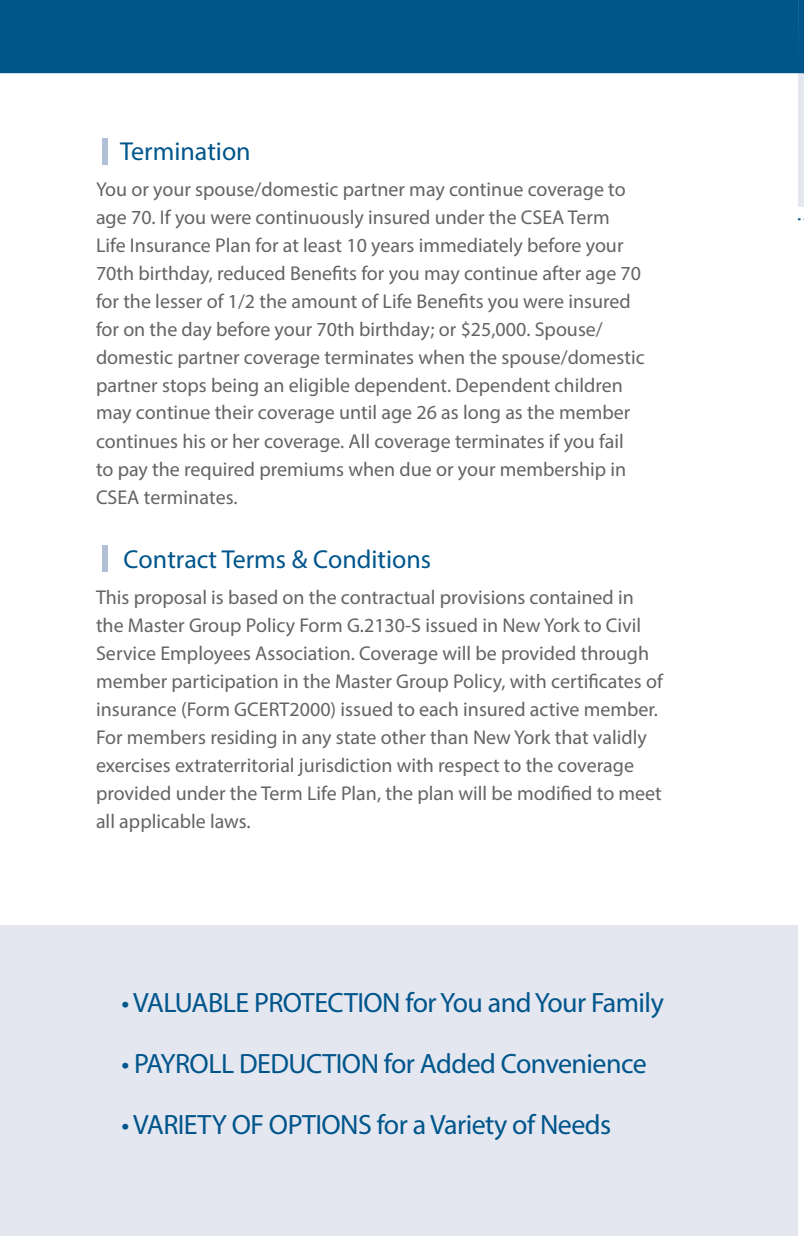
<style>
.page{position:relative;width:804px;height:1236px;background:#fff}
.page>*{position:absolute;margin:0;border:0;box-sizing:border-box;transform-origin:0 0}
.Subsubhead{font:28px "Myriad Pro";letter-spacing:-.02em;color:#00558b}
.Body_Copy{font:26px "Myriad Pro";color:#00558b}
.Body_Copy-2{font:20px/28px "Myriad Pro";color:#636466}
</style>
<div class="page">
<div style="left:102px;top:138px;width:6px;height:26px;background:#b1c0d7"></div>
<div style="left:102px;top:545px;width:6px;height:27px;background:#b1c0d7"></div>
<div style="left:0;top:0;width:798px;height:73px;background:#00558b"></div>
<div style="left:0;top:925px;width:798px;height:311px;background:#e4e7f0"></div>
<div style="left:798px;top:72px;width:6px;height:135px;background:#e4e7f0"></div>
<div style="left:798px;top:0;width:6px;height:73px;background:#00558b"></div>
<p class="Body_Copy" style="left:120px;top:135px;width:132px">Termination</p>
<p class="Body_Copy-2" style="left:96px;top:175px;width:550px">You or your spouse/domestic partner may continue coverage to age 70. If you were continuously insured under the CSEA Term<br>Life Insurance Plan for at least 10 years immediately before your 70th birthday, reduced Benefits for you may continue after age 70 for the lesser of 1/2 the amount of Life Benefits you were insured for on the day before your 70th birthday; or $25,000. Spouse/ domestic partner coverage terminates when the spouse/domestic partner stops being an eligible dependent. Dependent children may continue their coverage until age 26 as long as the member continues his or her coverage. All coverage terminates if you fail to pay the required premiums when due or your membership in CSEA terminates.</p>
<p class="Body_Copy" style="left:124px;top:543px;width:309px">Contract Terms &amp; Conditions</p>
<p class="Body_Copy-2" style="left:96px;top:583px;width:568px">This proposal is based on the contractual provisions contained in the Master Group Policy Form G.2130-S issued in New York to Civil Service Employees Association. Coverage will be provided through member participation in the Master Group Policy, with certificates of insurance (Form GCERT2000) issued to each insured active member.<br>For members residing in any state other than New York that validly exercises extraterritorial jurisdiction with respect to the coverage provided under the Term Life Plan, the plan will be modified to meet all applicable laws.</p>
<p class="Subsubhead" style="left:122px;top:985px;width:544px">• VALUABLE PROTECTION for You and Your Family</p>
<p class="Subsubhead" style="left:122px;top:1046px;width:527px">• PAYROLL DEDUCTION for Added Convenience</p>
<p class="Subsubhead" style="left:122px;top:1107px;width:491px">• VARIETY OF OPTIONS for a Variety of Needs</p>
</div>
